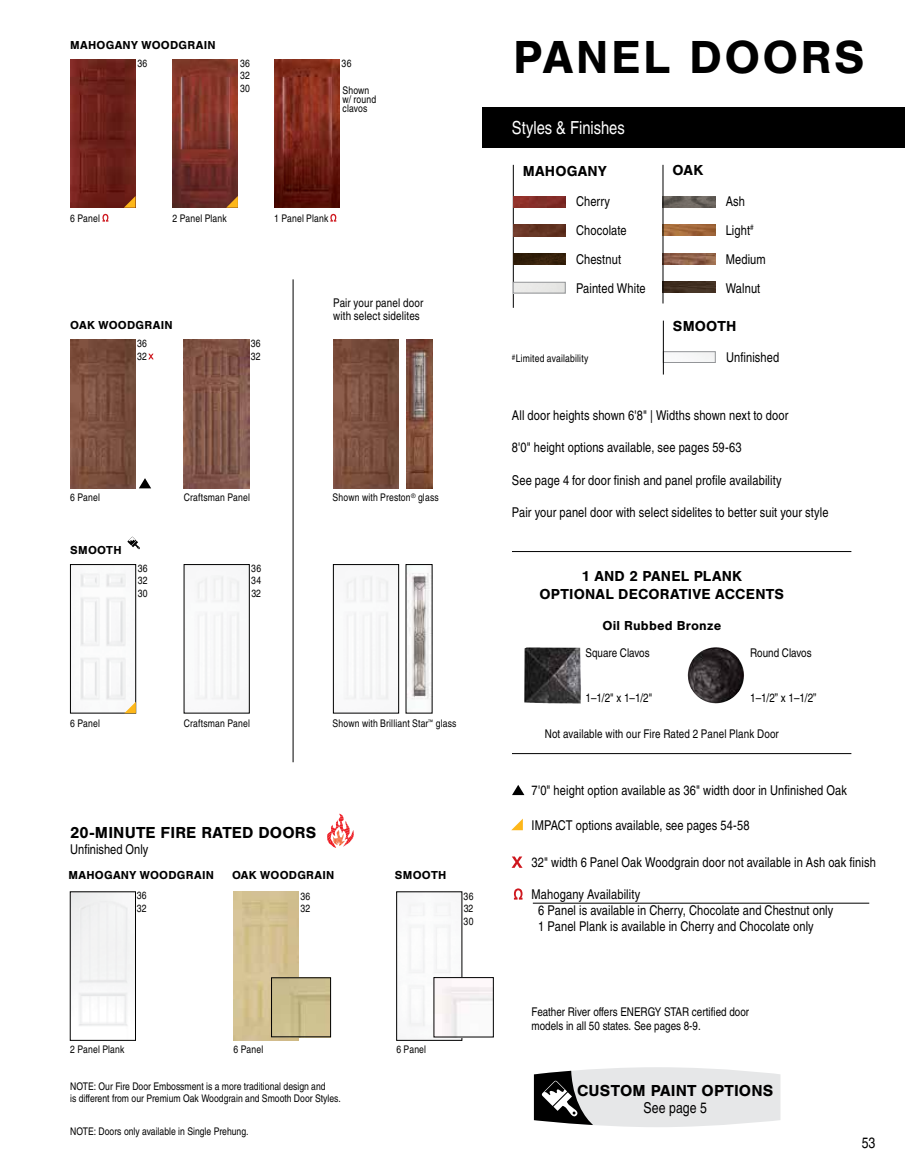
<style>
.page{position:relative;width:905px;height:1175px;background:#fff}
.page>*{position:absolute;margin:0;border:0;box-sizing:border-box;transform-origin:0 0}
.t1{font:700 48px "Nimbus San";letter-spacing:.05em;color:#000}
.t2{font:18px "Nimbus San Con L";letter-spacing:-.005em;color:#fff}
.t3{font:700 16.5px "Nimbus San";letter-spacing:.01em;color:#000}
.t4{font:700 15px/18px "Nimbus San";letter-spacing:.015em;color:#000;text-align:center}
.t5{font:15px "Nimbus San Con L";letter-spacing:.005em;color:#000}
.t6{font:13.5px/28.8px "Nimbus San Con L";letter-spacing:.01em;color:#000}
.t7{font:700 13.5px "Nimbus San";letter-spacing:.015em;color:#000}
.t8{font:12px/13.5px "Nimbus San Con L";color:#000}
.t9{font:700 12px "Nimbus San";letter-spacing:.02em;color:#000}
.t10{font:10.5px/12.6px "Nimbus San Con L";letter-spacing:.01em;color:#000}
</style>
<div class="page">
<svg style="left:512px;top:785px;width:12px;height:10px"></svg>
<svg style="left:139px;top:478px;width:12px;height:10px"></svg>
<img style="left:687px;top:647px;width:28px;height:51px">
<img style="left:524px;top:647px;width:57px;height:56px">
<hr style="left:512px;top:551px;width:339px;height:1px;background:#000">
<hr style="left:512px;top:753px;width:339px;height:1px;background:#000">
<hr style="left:533px;top:903px;width:336px;height:1px;background:#000">
<img style="left:398px;top:893px;width:62px;height:145px">
<div style="left:396px;top:891px;width:66px;height:149px;border:1px solid #000"></div>
<img style="left:233px;top:892px;width:66px;height:148px">
<img style="left:436px;top:979px;width:55px;height:56px">
<img style="left:274px;top:59px;width:65px;height:149px">
<img style="left:70px;top:59px;width:65px;height:149px">
<svg style="left:102px;top:214px;width:6px;height:8px"></svg>
<svg style="left:330px;top:214px;width:6px;height:8px"></svg>
<svg style="left:124px;top:196px;width:11px;height:12px"></svg>
<img style="left:173px;top:59px;width:65px;height:149px">
<svg style="left:226px;top:196px;width:12px;height:12px"></svg>
<div style="left:70px;top:891px;width:66px;height:149px;border:1px solid #000"></div>
<img style="left:70px;top:340px;width:65px;height:148px">
<img style="left:333px;top:340px;width:65px;height:148px">
<img style="left:184px;top:340px;width:65px;height:148px">
<img style="left:406px;top:340px;width:26px;height:148px">
<hr style="left:293px;top:279px;width:1px;height:483px;background:#000">
<div style="left:482px;top:107px;width:422px;height:41px;background:#000"></div>
<hr style="left:513px;top:165px;width:1px;height:143px;background:#000">
<div style="left:513px;top:282px;width:52px;height:11px;border:1px solid #939598"></div>
<img style="left:513px;top:196px;width:52px;height:12px">
<img style="left:513px;top:225px;width:52px;height:11px">
<img style="left:513px;top:254px;width:52px;height:11px">
<div style="left:663px;top:351px;width:52px;height:11px;border:1px solid #939598"></div>
<hr style="left:663px;top:320px;width:1px;height:54px;background:#000">
<img style="left:273px;top:979px;width:56px;height:56px">
<div style="left:271px;top:977px;width:60px;height:60px;border:1px solid #000"></div>
<svg style="left:511px;top:818px;width:12px;height:12px"></svg>
<svg style="left:534px;top:1067px;width:246px;height:60px;background:#cccccd"></svg>
<div style="left:333px;top:564px;width:66px;height:149px;border:1px solid #000"></div>
<svg style="left:127px;top:536px;width:13px;height:13px"></svg>
<img style="left:80px;top:573px;width:46px;height:127px">
<div style="left:70px;top:564px;width:66px;height:149px;border:1px solid #000"></div>
<svg style="left:124px;top:701px;width:12px;height:12px"></svg>
<img style="left:408px;top:566px;width:22px;height:134px">
<img style="left:663px;top:282px;width:52px;height:11px">
<img style="left:663px;top:253px;width:52px;height:11px">
<img style="left:663px;top:225px;width:52px;height:11px">
<img style="left:663px;top:196px;width:52px;height:11px">
<hr style="left:662px;top:165px;width:1px;height:138px;background:#000">
<svg style="left:327px;top:813px;width:27px;height:35px"></svg>
<svg style="left:514px;top:888px;width:8px;height:11px"></svg>
<svg style="left:148px;top:354px;width:6px;height:5px"></svg>
<svg style="left:512px;top:856px;width:10px;height:11px"></svg>
<p class="t9" style="left:70px;top:38px;width:147px">MAHOGANY WOODGRAIN</p>
<p class="t10" style="left:137px;top:56px;width:11px">36</p>
<p class="t10" style="left:240px;top:56px;width:11px;text-align:justify">36<br>32<br>30</p>
<p class="t10" style="left:341px;top:56px;width:11px">36</p>
<p class="t10" style="left:342px;top:85px;width:35px;line-height:9px">Shown w/ round clavos</p>
<p class="t10" style="left:70px;top:211px;width:31px">6 Panel</p>
<p class="t10" style="left:173px;top:211px;width:56px">2 Panel Plank</p>
<p class="t10" style="left:274px;top:211px;width:56px">1 Panel Plank</p>
<p class="t9" style="left:70px;top:318px;width:104px">OAK WOODGRAIN</p>
<p class="t10" style="left:137px;top:337px;width:11px">36<br>32</p>
<p class="t10" style="left:251px;top:337px;width:11px">36<br>32</p>
<p class="t8" style="left:333px;top:295px;width:92px">Pair your panel door with select sidelites</p>
<p class="t10" style="left:70px;top:491px;width:31px">6 Panel</p>
<p class="t9" style="left:70px;top:543px;width:53px">SMOOTH</p>
<p class="t10" style="left:138px;top:561px;width:11px;text-align:justify">36<br>32<br>30</p>
<p class="t10" style="left:184px;top:491px;width:68px">Craftsman Panel</p>
<p class="t10" style="left:251px;top:561px;width:11px;text-align:justify">36<br>34<br>32</p>
<p class="t10" style="left:332px;top:491px;width:108px">Shown with Preston<sup>®</sup> glass</p>
<p class="t10" style="left:70px;top:717px;width:31px">6 Panel</p>
<p class="t10" style="left:184px;top:717px;width:68px">Craftsman Panel</p>
<p class="t10" style="left:332px;top:717px;width:125px">Shown with Brilliant Star<sup>™</sup> glass</p>
<p class="t3" style="left:70px;top:823px;width:247px">20-MINUTE FIRE RATED DOORS</p>
<p class="t6" style="left:70px;top:834px;width:80px">Unfinished Only</p>
<p class="t9" style="left:69px;top:868px;width:147px">MAHOGANY WOODGRAIN</p>
<p class="t9" style="left:232px;top:868px;width:104px">OAK WOODGRAIN</p>
<p class="t9" style="left:395px;top:868px;width:53px">SMOOTH</p>
<p class="t10" style="left:137px;top:889px;width:11px">36<br>32</p>
<p class="t10" style="left:463px;top:889px;width:11px;text-align:justify">36<br>32<br>30</p>
<p class="t10" style="left:300px;top:889px;width:11px">36<br>32</p>
<p class="t10" style="left:70px;top:1042px;width:56px">2 Panel Plank</p>
<p class="t10" style="left:233px;top:1042px;width:31px">6 Panel</p>
<p class="t10" style="left:396px;top:1042px;width:31px">6 Panel</p>
<p class="t10" style="left:70px;top:1079px;width:272px">NOTE: Our Fire Door Embossment is a more traditional design and<br>is different from our Premium Oak Woodgrain and Smooth Door Styles.</p>
<p class="t10" style="left:70px;top:1124px;width:180px">NOTE: Doors only available in Single Prehung.</p>
<h1 class="t1" style="left:513px;top:30px;width:353px">PANEL DOORS</h1>
<h2 class="t2" style="left:512px;top:114px;width:114px">Styles &amp; Finishes</h2>
<p class="t4" style="left:523px;top:162px;width:85px">MAHOGANY</p>
<p class="t6" style="left:576px;top:186px;width:71px">Cherry<br>Chocolate<br>Chestnut<br>Painted White</p>
<p class="t10" style="left:512px;top:352px;width:78px"><sup>#</sup>Limited availability</p>
<p class="t4" style="left:672px;top:161px;width:32px">OAK</p>
<p class="t6" style="left:725px;top:186px;width:42px">Ash<br>Light<sup>#<br></sup>Medium<br>Walnut</p>
<p class="t4" style="left:673px;top:317px;width:65px">SMOOTH</p>
<p class="t6" style="left:726px;top:342px;width:55px">Unfinished</p>
<p class="t6" style="left:512px;top:400px;width:278px">All door heights shown 6'8" | Widths shown next to door</p>
<p class="t6" style="left:512px;top:433px;width:231px">8'0" height options available, see pages 59-63</p>
<p class="t6" style="left:512px;top:465px;width:271px">See page 4 for door finish and panel profile availability</p>
<p class="t6" style="left:512px;top:497px;width:318px">Pair your panel door with select sidelites to better suit your style</p>
<p class="t4" style="left:539px;top:567px;width:246px">1 AND 2 PANEL PLANK<br>OPTIONAL DECORATIVE ACCENTS</p>
<p class="t7" style="left:602px;top:618px;width:120px">Oil Rubbed Bronze</p>
<p class="t8" style="left:585px;top:645px;width:66px">Square Clavos</p>
<p class="t8" style="left:585px;top:690px;width:68px">1–1/2" x 1–1/2"</p>
<p class="t8" style="left:750px;top:645px;width:63px">Round Clavos</p>
<p class="t8" style="left:750px;top:690px;width:68px">1–1/2” x 1–1/2”</p>
<p class="t8" style="left:544px;top:726px;width:236px">Not available with our Fire Rated 2 Panel Plank Door</p>
<p class="t6" style="left:531px;top:775px;width:317px">7'0" height option available as 36" width door in Unfinished Oak</p>
<p class="t6" style="left:531px;top:810px;width:219px">IMPACT options available, see pages 54-58</p>
<p class="t6" style="left:531px;top:847px;width:346px">32" width 6 Panel Oak Woodgrain door not available in Ash oak finish</p>
<p class="t6" style="left:538px;top:885px;width:296px;line-height:16.2px;text-indent:-7px">Mahogany Availability<br>6 Panel is available in Cherry, Chocolate and Chestnut only<br>1 Panel Plank is available in Cherry and Chocolate only</p>
<p class="t8" style="left:531px;top:1003px;width:219px;line-height:14.4px">Feather River offers ENERGY STAR certified door models in all 50 states. See pages 8-9.</p>
<p class="t3" style="left:577px;top:1081px;width:198px">CUSTOM PAINT OPTIONS</p>
<p class="t5" style="left:643px;top:1096px;width:65px">See page 5</p>
<p class="t5" style="left:861px;top:1131px;width:15px">53</p>
</div>
